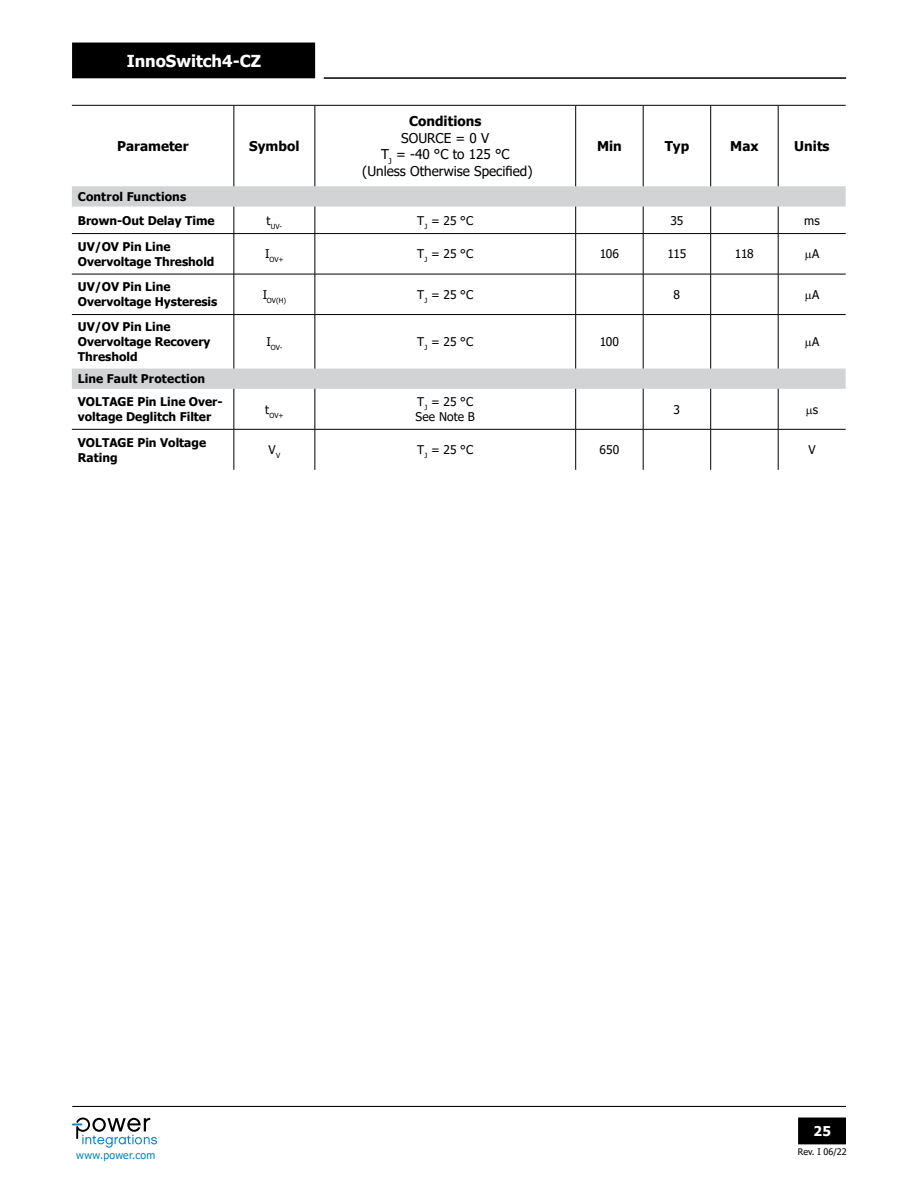
<style>
.page{position:relative;width:918px;height:1188px;background:#fff}
.page>*{position:absolute;margin:0;border:0;box-sizing:border-box;transform-origin:0 0}
.t1{font:700 16.5px "Tahoma";color:#fff}
.t2{font:13.5px/16.5px "Tahoma";color:#000;text-align:center}
.t3{font:700 13.5px "Tahoma";color:#000}
.t4{font:700 13.5px "Tahoma";color:#fff}
.t5{font:700 12px/15px "Tahoma";color:#000}
.t6{font:12px/15px "Tahoma";letter-spacing:-.005em;color:#000}
.t7{font:10.5px "Tahoma";letter-spacing:.03em;color:#0082be}
.t8{font:9px "Tahoma";color:#000}
.t9{font:7.05px "Tahoma";color:#000}
</style>
<div class="page">
<hr style="left:72px;top:1106px;width:774px;height:1px;background:#000">
<hr style="left:324px;top:77px;width:522px;height:2px;background:#000">
<div style="left:799px;top:1118px;width:46px;height:26px;background:#000"></div>
<div style="left:798px;top:1118px;width:48px;height:26px;border:2px solid #000"></div>
<div style="left:73px;top:43px;width:241px;height:35px;background:#000"></div>
<svg style="left:72px;top:1118px;width:87px;height:30px"></svg>
<svg style="left:72px;top:186px;width:774px;height:203px"></svg>
<hr style="left:72px;top:105px;width:162px;height:1px;background:#000">
<hr style="left:234px;top:105px;width:81px;height:1px;background:#000">
<hr style="left:234px;top:106px;width:1px;height:80px;background:#000">
<hr style="left:315px;top:105px;width:261px;height:1px;background:#000">
<hr style="left:315px;top:106px;width:1px;height:80px;background:#000">
<hr style="left:576px;top:105px;width:67px;height:1px;background:#000">
<hr style="left:575px;top:106px;width:1px;height:80px;background:#000">
<hr style="left:643px;top:105px;width:68px;height:1px;background:#000">
<hr style="left:643px;top:106px;width:1px;height:80px;background:#000">
<hr style="left:711px;top:105px;width:67px;height:1px;background:#000">
<hr style="left:710px;top:106px;width:1px;height:80px;background:#000">
<hr style="left:778px;top:105px;width:68px;height:1px;background:#000">
<hr style="left:778px;top:106px;width:1px;height:80px;background:#000">
<svg style="left:234px;top:207px;width:1px;height:26px"></svg>
<svg style="left:315px;top:207px;width:1px;height:26px"></svg>
<svg style="left:575px;top:207px;width:1px;height:26px"></svg>
<svg style="left:643px;top:207px;width:1px;height:26px"></svg>
<svg style="left:710px;top:207px;width:1px;height:26px"></svg>
<svg style="left:778px;top:207px;width:1px;height:26px"></svg>
<hr style="left:234px;top:234px;width:1px;height:40px;background:#000">
<hr style="left:315px;top:234px;width:1px;height:40px;background:#000">
<hr style="left:575px;top:234px;width:1px;height:40px;background:#000">
<hr style="left:643px;top:234px;width:1px;height:40px;background:#000">
<hr style="left:710px;top:234px;width:1px;height:40px;background:#000">
<hr style="left:778px;top:234px;width:1px;height:40px;background:#000">
<hr style="left:234px;top:274px;width:1px;height:40px;background:#000">
<hr style="left:315px;top:274px;width:1px;height:40px;background:#000">
<hr style="left:575px;top:274px;width:1px;height:40px;background:#000">
<hr style="left:643px;top:274px;width:1px;height:40px;background:#000">
<hr style="left:710px;top:274px;width:1px;height:40px;background:#000">
<hr style="left:778px;top:274px;width:1px;height:40px;background:#000">
<hr style="left:234px;top:315px;width:1px;height:54px;background:#000">
<hr style="left:315px;top:315px;width:1px;height:54px;background:#000">
<hr style="left:575px;top:315px;width:1px;height:54px;background:#000">
<hr style="left:643px;top:315px;width:1px;height:54px;background:#000">
<hr style="left:710px;top:315px;width:1px;height:54px;background:#000">
<hr style="left:778px;top:315px;width:1px;height:54px;background:#000">
<hr style="left:234px;top:389px;width:1px;height:40px;background:#000">
<hr style="left:315px;top:389px;width:1px;height:40px;background:#000">
<hr style="left:575px;top:389px;width:1px;height:40px;background:#000">
<hr style="left:643px;top:389px;width:1px;height:40px;background:#000">
<hr style="left:710px;top:389px;width:1px;height:40px;background:#000">
<hr style="left:778px;top:389px;width:1px;height:40px;background:#000">
<hr style="left:234px;top:430px;width:1px;height:40px;background:#000">
<hr style="left:315px;top:430px;width:1px;height:40px;background:#000">
<hr style="left:575px;top:430px;width:1px;height:40px;background:#000">
<hr style="left:643px;top:430px;width:1px;height:40px;background:#000">
<hr style="left:710px;top:430px;width:1px;height:40px;background:#000">
<hr style="left:778px;top:430px;width:1px;height:40px;background:#000">
<hr style="left:234px;top:429px;width:81px;height:1px;background:#000">
<hr style="left:576px;top:429px;width:67px;height:1px;background:#000">
<hr style="left:643px;top:429px;width:68px;height:1px;background:#000">
<hr style="left:711px;top:429px;width:67px;height:1px;background:#000">
<hr style="left:778px;top:429px;width:68px;height:1px;background:#000">
<hr style="left:72px;top:233px;width:162px;height:1px;background:#000">
<hr style="left:234px;top:233px;width:81px;height:1px;background:#000">
<hr style="left:315px;top:233px;width:261px;height:1px;background:#000">
<hr style="left:576px;top:233px;width:67px;height:1px;background:#000">
<hr style="left:643px;top:233px;width:68px;height:1px;background:#000">
<hr style="left:711px;top:233px;width:67px;height:1px;background:#000">
<hr style="left:778px;top:233px;width:68px;height:1px;background:#000">
<hr style="left:72px;top:274px;width:162px;height:1px;background:#000">
<hr style="left:234px;top:274px;width:81px;height:1px;background:#000">
<hr style="left:315px;top:274px;width:261px;height:1px;background:#000">
<hr style="left:576px;top:274px;width:67px;height:1px;background:#000">
<hr style="left:643px;top:274px;width:68px;height:1px;background:#000">
<hr style="left:711px;top:274px;width:67px;height:1px;background:#000">
<hr style="left:778px;top:274px;width:68px;height:1px;background:#000">
<hr style="left:72px;top:314px;width:162px;height:1px;background:#000">
<hr style="left:234px;top:314px;width:81px;height:1px;background:#000">
<hr style="left:315px;top:314px;width:261px;height:1px;background:#000">
<hr style="left:576px;top:314px;width:67px;height:1px;background:#000">
<hr style="left:643px;top:314px;width:68px;height:1px;background:#000">
<hr style="left:711px;top:314px;width:67px;height:1px;background:#000">
<hr style="left:778px;top:314px;width:68px;height:1px;background:#000">
<hr style="left:72px;top:429px;width:162px;height:1px;background:#000">
<hr style="left:315px;top:429px;width:261px;height:1px;background:#000">
<svg style="left:806px;top:253px;width:5px;height:8px"></svg>
<svg style="left:806px;top:293px;width:5px;height:8px"></svg>
<svg style="left:806px;top:341px;width:5px;height:8px"></svg>
<h1 class="t1" style="left:127px;top:50px;width:136px">InnoSwitch4-CZ</h1>
<p class="t3" style="left:117px;top:137px;width:73px">Parameter</p>
<p class="t3" style="left:249px;top:137px;width:52px">Symbol</p>
<p class="t3" style="left:409px;top:112px;width:74px">Conditions</p>
<p class="t2" style="left:362px;top:130px;width:172px">SOURCE = 0 V<br>T<sub>J</sub> = -40 °C to 125 °C (Unless Otherwise Specified)</p>
<p class="t3" style="left:597px;top:137px;width:26px">Min</p>
<p class="t3" style="left:665px;top:137px;width:26px">Typ</p>
<p class="t3" style="left:730px;top:137px;width:30px">Max</p>
<p class="t3" style="left:794px;top:137px;width:37px">Units</p>
<p class="t5" style="left:78px;top:185px;width:138px;line-height:23.7px">Control Functions<br>Brown-Out Delay Time</p>
<p class="t9" style="left:267px;top:221px;width:17px"><sup>t</sup>UV-</p>
<p class="t6" style="left:417px;top:213px;width:57px">T<sub>J</sub> = 25 °C</p>
<p class="t6" style="left:670px;top:213px;width:14px">35</p>
<p class="t6" style="left:804px;top:213px;width:17px">ms</p>
<p class="t5" style="left:78px;top:240px;width:138px">UV/OV Pin Line<br>Overvoltage Threshold</p>
<p class="t9" style="left:265px;top:255px;width:20px"><sup>I</sup>OV+</p>
<p class="t6" style="left:417px;top:247px;width:57px">T<sub>J</sub> = 25 °C</p>
<p class="t6" style="left:600px;top:247px;width:21px">106</p>
<p class="t6" style="left:667px;top:247px;width:20px">115</p>
<p class="t6" style="left:735px;top:247px;width:20px">118</p>
<p class="t6" style="left:812px;top:247px;width:9px">A</p>
<p class="t5" style="left:78px;top:280px;width:141px">UV/OV Pin Line<br>Overvoltage Hysteresis</p>
<p class="t9" style="left:263px;top:296px;width:25px"><sup>I</sup>OV(H)</p>
<p class="t6" style="left:417px;top:288px;width:57px">T<sub>J</sub> = 25 °C</p>
<p class="t6" style="left:674px;top:288px;width:8px">8</p>
<p class="t6" style="left:812px;top:288px;width:9px">A</p>
<p class="t5" style="left:78px;top:320px;width:134px">UV/OV Pin Line<br>Overvoltage Recovery<br>Threshold</p>
<p class="t9" style="left:266px;top:343px;width:17px"><sup>I</sup>OV-</p>
<p class="t6" style="left:417px;top:335px;width:57px">T<sub>J</sub> = 25 °C</p>
<p class="t6" style="left:600px;top:335px;width:21px">100</p>
<p class="t6" style="left:812px;top:335px;width:9px">A</p>
<p class="t5" style="left:78px;top:368px;width:146px;line-height:22.8px">Line Fault Protection<br>VOLTAGE Pin Line Over-</p>
<p class="t5" style="left:78px;top:410px;width:135px">voltage Deglitch Filter</p>
<p class="t9" style="left:265px;top:410px;width:20px"><sup>t</sup>OV+</p>
<p class="t6" style="left:416px;top:395px;width:61px">T<sub>J</sub> = 25 °C<br>See Note B</p>
<p class="t6" style="left:674px;top:402px;width:8px">3</p>
<p class="t6" style="left:813px;top:402px;width:7px">s</p>
<p class="t5" style="left:78px;top:435px;width:130px">VOLTAGE Pin Voltage<br>Rating</p>
<p class="t6" style="left:268px;top:443px;width:13px">V<sub>V</sub></p>
<p class="t6" style="left:417px;top:443px;width:57px">T<sub>J</sub> = 25 °C</p>
<p class="t6" style="left:600px;top:443px;width:21px">650</p>
<p class="t6" style="left:808px;top:443px;width:9px">V</p>
<p class="t7" style="left:76px;top:1148px;width:81px">www.power.com</p>
<p class="t4" style="left:814px;top:1121px;width:19px">25</p>
<p class="t8" style="left:798px;top:1146px;width:50px">Rev. I 06/22</p>
</div>
